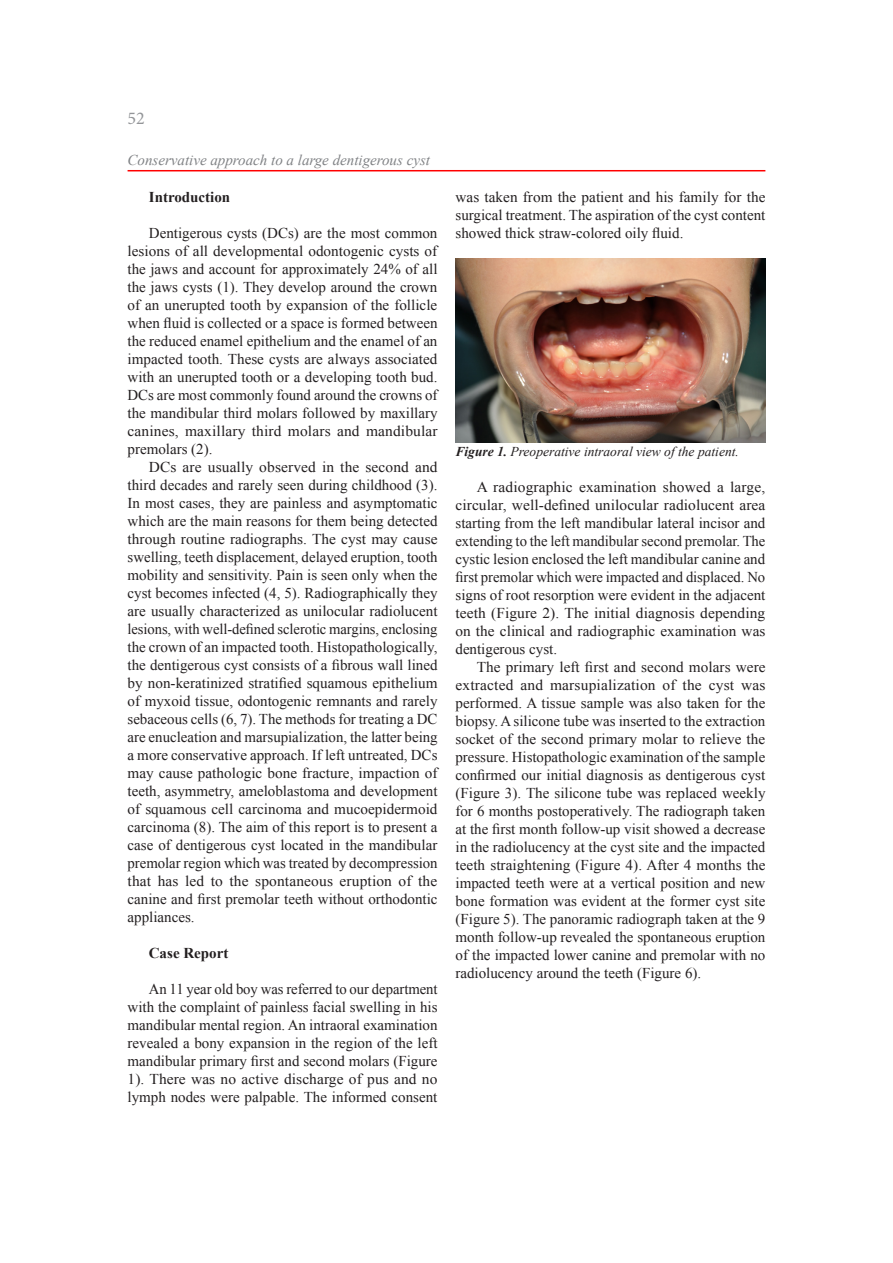
<style>
.page{position:relative;width:893px;height:1263px;background:#fff}
.page>*{position:absolute;margin:0;border:0;box-sizing:border-box;transform-origin:0 0}
.t1{font:18px "Minion Pro";color:#939598}
.Gövde-Eng{font:15px/18px "Times New Roman";color:#231f20;text-align:justify}
.t2{font:italic 15px "Times New Roman";color:#808285}
.Gövde-Eng-2{font:700 15px "Times New Roman";color:#231f20}
.Gövde-Eng-3{font:italic 13.5px "Times New Roman";color:#231f20}
.s1{font-weight:700}
</style>
<div class="page">
<hr style="left:128px;top:170px;width:637px;height:1px;background:#f00">
<img style="left:455px;top:259px;width:310px;height:184px">
<p class="t1" style="left:128px;top:106px;width:19px">52</p>
<p class="t2" style="left:128px;top:150px;width:304px">Conservative approach to a large dentigerous cyst</p>
<p class="Gövde-Eng-2" style="left:149px;top:186px;width:83px">Introduction</p>
<p class="Gövde-Eng" style="left:128px;top:223px;width:312px;text-indent:21px">Dentigerous cysts (DCs) are the most common lesions of all developmental odontogenic cysts of the jaws and account for approximately 24% of all the jaws cysts (1). They develop around the crown of an unerupted tooth by expansion of the follicle when fluid is collected or a space is formed between the reduced enamel epithelium and the enamel of an impacted tooth. These cysts are always associated with an unerupted tooth or a developing tooth bud.<br>DCs are most commonly found around the crowns of the mandibular third molars followed by maxillary canines, maxillary third molars and mandibular premolars (2).</p>
<p class="Gövde-Eng" style="left:128px;top:457px;width:312px;text-indent:21px">DCs are usually observed in the second and third decades and rarely seen during childhood (3).<br>In most cases, they are painless and asymptomatic which are the main reasons for them being detected through routine radiographs. The cyst may cause swelling, teeth displacement, delayed eruption, tooth mobility and sensitivity. Pain is seen only when the cyst becomes infected (4, 5). Radiographically they are usually characterized as unilocular radiolucent lesions, with well-defined sclerotic margins, enclosing the crown of an impacted tooth. Histopathologically, the dentigerous cyst consists of a fibrous wall lined by non-keratinized stratified squamous epithelium of myxoid tissue, odontogenic remnants and rarely sebaceous cells (6, 7). The methods for treating a DC are enucleation and marsupialization, the latter being a more conservative approach. If left untreated, DCs may cause pathologic bone fracture, impaction of teeth, asymmetry, ameloblastoma and development of squamous cell carcinoma and mucoepidermoid carcinoma (8). The aim of this report is to present a case of dentigerous cyst located in the mandibular premolar region which was treated by decompression that has led to the spontaneous eruption of the canine and first premolar teeth without orthodontic appliances.</p>
<p class="Gövde-Eng-2" style="left:149px;top:942px;width:81px">Case Report</p>
<p class="Gövde-Eng" style="left:128px;top:979px;width:312px;text-indent:21px">An 11 year old boy was referred to our department with the complaint of painless facial swelling in his mandibular mental region. An intraoral examination revealed a bony expansion in the region of the left mandibular primary first and second molars (Figure 1). There was no active discharge of pus and no lymph nodes were palpable. The informed consent</p>
<p class="Gövde-Eng" style="left:455px;top:187px;width:312px">was taken from the patient and his family for the surgical treatment. The aspiration of the cyst content showed thick straw-colored oily fluid.</p>
<p class="Gövde-Eng-3" style="left:455px;top:442px;width:285px"><span class="s1">Figure 1.</span> Preoperative intraoral view of the patient.</p>
<p class="Gövde-Eng" style="left:455px;top:478px;width:311px;text-indent:21px">A radiographic examination showed a large, circular, well-defined unilocular radiolucent area starting from the left mandibular lateral incisor and extending to the left mandibular second premolar. The cystic lesion enclosed the left mandibular canine and first premolar which were impacted and displaced. No signs of root resorption were evident in the adjacent teeth (Figure 2). The initial diagnosis depending on the clinical and radiographic examination was dentigerous cyst.</p>
<p class="Gövde-Eng" style="left:455px;top:658px;width:312px;text-indent:21px">The primary left first and second molars were extracted and marsupialization of the cyst was performed. A tissue sample was also taken for the biopsy. A silicone tube was inserted to the extraction socket of the second primary molar to relieve the pressure. Histopathologic examination of the sample confirmed our initial diagnosis as dentigerous cyst (Figure 3). The silicone tube was replaced weekly for 6 months postoperatively. The radiograph taken at the first month follow-up visit showed a decrease in the radiolucency at the cyst site and the impacted teeth straightening (Figure 4). After 4 months the impacted teeth were at a vertical position and new bone formation was evident at the former cyst site (Figure 5). The panoramic radiograph taken at the 9 month follow-up revealed the spontaneous eruption of the impacted lower canine and premolar with no radiolucency around the teeth (Figure 6).</p>
</div>
